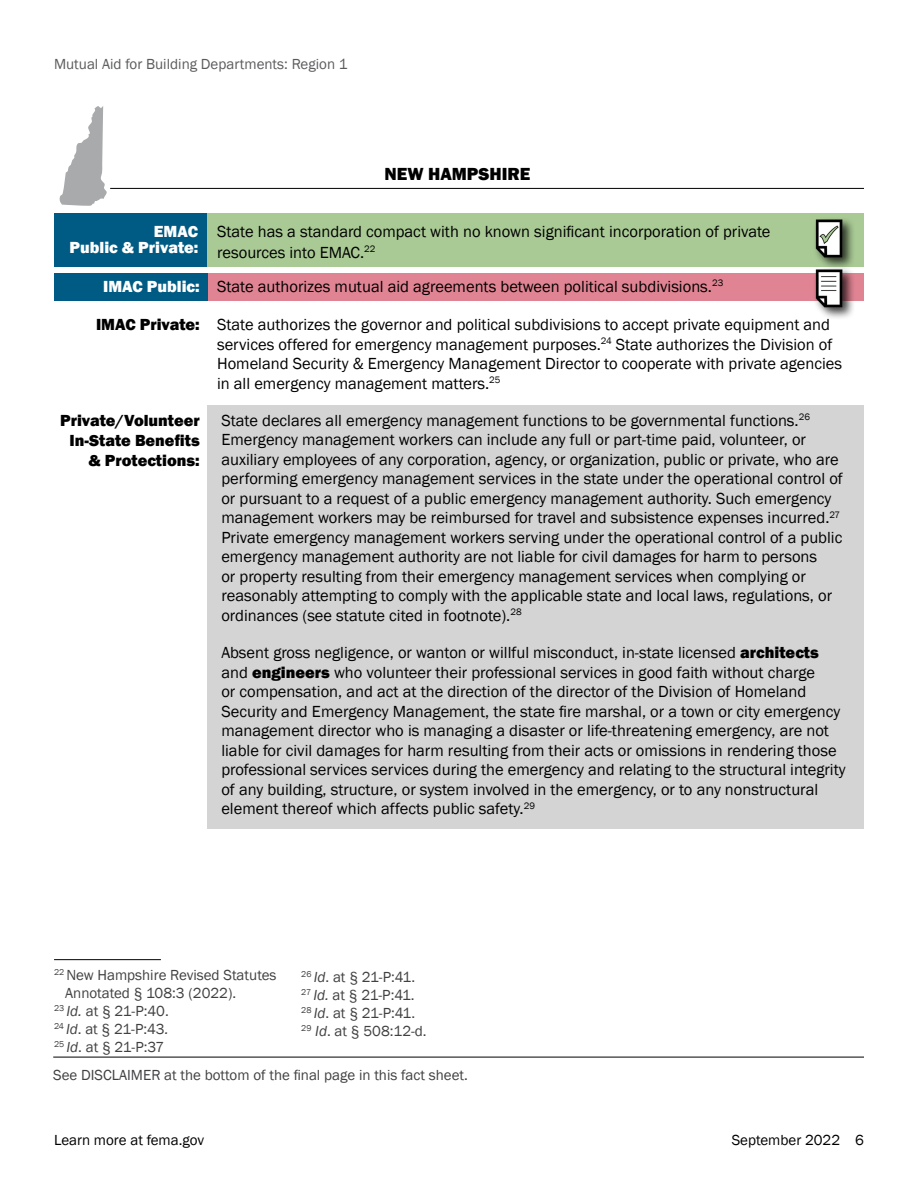
<style>
.page{position:relative;width:918px;height:1188px;background:#fff}
.page>*{position:absolute;margin:0;border:0;box-sizing:border-box;transform-origin:0 0}
.t1{font:800 18px "Franklin Gothic";color:#000}
.t2{font:16.5px/19.5px "Franklin Gothic";color:#000}
.t3{font:800 16.5px/19.8px "Franklin Gothic";color:#000;text-align:right}
.t4{font:800 16.5px/16px "Franklin Gothic";color:#fff;text-align:right}
.t5{font:15px/18px "Franklin Gothic";color:#414042}
.t6{font:15px "Franklin Gothic";color:#5a5b5d}
.t7{font:15px "Franklin Gothic";color:#000}
.s1{font-weight:800;color:#fff}
.s2{font-weight:800}
.s3{font-style:italic}
</style>
<div class="page">
<div style="left:54px;top:213px;width:153px;height:54px;background:#005b84"></div>
<hr style="left:53px;top:1057px;width:811px;height:1px;background:#000">
<div style="left:207px;top:406px;width:657px;height:423px;background:#d4d4d5"></div>
<div style="left:207px;top:213px;width:657px;height:54px;background:#a9ca95"></div>
<div style="left:207px;top:273px;width:657px;height:27px;background:#e08493"></div>
<div style="left:54px;top:273px;width:153px;height:27px;background:#005b84"></div>
<svg style="left:59px;top:106px;width:48px;height:100px"></svg>
<img style="left:815px;top:219px;width:38px;height:45px">
<img style="left:811px;top:264px;width:47px;height:54px">
<hr style="left:110px;top:188px;width:754px;height:1px;background:#000">
<hr style="left:54px;top:959px;width:107px;height:1px;background:#000">
<p class="t6" style="left:54px;top:55px;width:295px">Mutual Aid for Building Departments: Region 1</p>
<p class="t1" style="left:385px;top:162px;width:147px">NEW HAMPSHIRE</p>
<p class="t4" style="left:70px;top:224px;width:130px">EMAC<br>Public &amp; Private:</p>
<p class="t2" style="left:217px;top:221px;width:555px;line-height:21px">State has a standard compact with no known significant incorporation of private resources into EMAC.<sup>22</sup></p>
<p class="t2" style="left:103px;top:277px;width:622px"><span class="s1">IMAC Public:</span> State authorizes mutual aid agreements between political subdivisions.<sup>23</sup></p>
<p class="t2" style="left:217px;top:315px;width:627px;text-indent:-121px"><span class="s2">IMAC Private:</span> State authorizes the governor and political subdivisions to accept private equipment and services offered for emergency management purposes.<sup>24</sup> State authorizes the Division of Homeland Security &amp; Emergency Management Director to cooperate with private agencies in all emergency management matters.<sup>25</sup></p>
<p class="t3" style="left:60px;top:410px;width:141px">Private/Volunteer<br>In-State Benefits &amp; Protections:</p>
<p class="t2" style="left:221px;top:411px;width:623px">State declares all emergency management functions to be governmental functions.<sup>26<br></sup>Emergency management workers can include any full or part-time paid, volunteer, or auxiliary employees of any corporation, agency, or organization, public or private, who are performing emergency management services in the state under the operational control of or pursuant to a request of a public emergency management authority. Such emergency management workers may be reimbursed for travel and subsistence expenses incurred.<sup>27<br></sup>Private emergency management workers serving under the operational control of a public emergency management authority are not liable for civil damages for harm to persons<br>or property resulting from their emergency management services when complying or reasonably attempting to comply with the applicable state and local laws, regulations, or ordinances (see statute cited in footnote).<sup>28</sup></p>
<p class="t2" style="left:221px;top:644px;width:626px">Absent gross negligence, or wanton or willful misconduct, in-state licensed <span class="s2">architects </span>and <span class="s2">engineers</span> who volunteer their professional services in good faith without charge<br>or compensation, and act at the direction of the director of the Division of Homeland Security and Emergency Management, the state fire marshal, or a town or city emergency management director who is managing a disaster or life-threatening emergency, are not liable for civil damages for harm resulting from their acts or omissions in rendering those professional services services during the emergency and relating to the structural integrity of any building, structure, or system involved in the emergency, or to any nonstructural element thereof which affects public safety.<sup>29</sup></p>
<p class="t5" style="left:54px;top:967px;width:224px"><sup>22</sup> New Hampshire Revised Statutes</p>
<p class="t5" style="left:65px;top:985px;width:172px">Annotated § 108:3 (2022).</p>
<p class="t5" style="left:54px;top:1003px;width:116px"><sup>23</sup> <span class="s3">Id.</span> at § 21-P:40.</p>
<p class="t5" style="left:54px;top:1021px;width:116px"><sup>24</sup> <span class="s3">Id</span>. at § 21-P:43<span class="s3">.</span></p>
<p class="t5" style="left:54px;top:1039px;width:112px"><sup>25</sup> <span class="s3">Id</span>. at § 21-P:37</p>
<p class="t5" style="left:301px;top:968px;width:127px"><sup>26</sup> <span class="s3">Id</span>. at § 21-P:41.<br><sup>27</sup> <span class="s3">Id.</span> at § 21-P:41.<br><sup>28</sup> <span class="s3">Id</span>. at § 21-P:41.<br><sup>29</sup> <span class="s3">Id</span>. at § 508:12-d.</p>
<p class="t5" style="left:53px;top:1067px;width:416px">See DISCLAIMER at the bottom of the final page in this fact sheet.</p>
<p class="t7" style="left:54px;top:1130px;width:152px">Learn more at fema.gov</p>
<p class="t7" style="left:732px;top:1130px;width:134px">September 2022 6</p>
</div>
